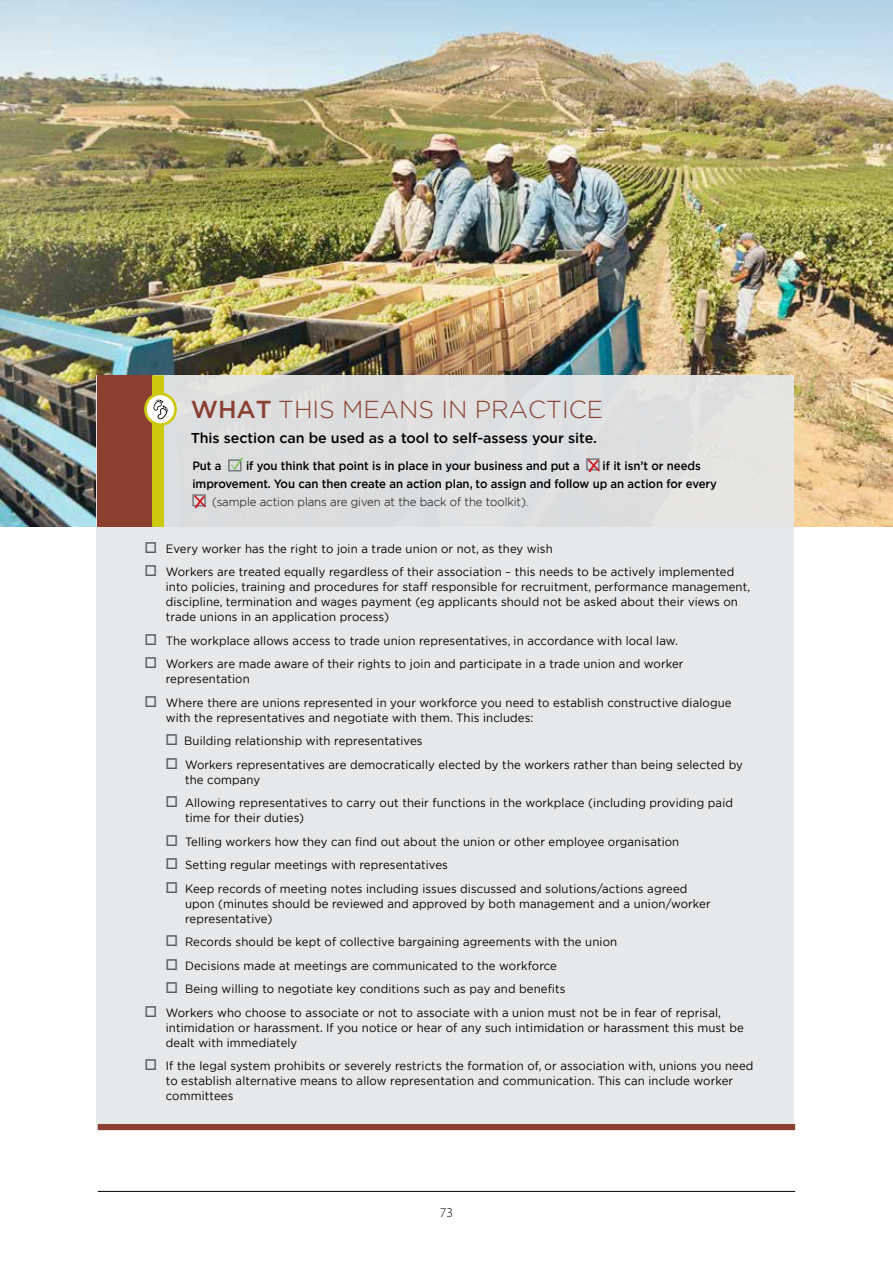
<style>
.page{position:relative;width:893px;height:1263px;background:#fff}
.page>*{position:absolute;margin:0;border:0;box-sizing:border-box;transform-origin:0 0}
.t1{font:300 24.45px "Gotham";color:#8a3f31}
.t2{font:500 14.25px "Gotham";letter-spacing:-.005em;color:#000}
.t3{font:300 13.5px "Myriad Pro";color:#000}
.t4{font:12px/15px "Gotham";letter-spacing:.01em;color:#000;scale:.95 1}
.t5{font:500 12px/18px "Gotham";letter-spacing:-.005em;color:#000;scale:.95 1}
.t6{font:300 12px "Gotham";color:#000;scale:.95 1}
.s1{font-weight:500}
.s2{color:#58595b}
</style>
<div class="page">
<hr style="left:98px;top:1191px;width:697px;height:1px;background:#000">
<img style="left:0;top:0;width:893px;height:527px">
<div style="left:97px;top:375px;width:697px;height:756px;background:#e6e7e8"></div>
<div style="left:98px;top:1124px;width:697px;height:6px;background:#8a3f31"></div>
<div style="left:228px;top:459px;width:14px;height:12px;border:2px solid #77787b"></div>
<svg style="left:231px;top:457px;width:12px;height:13px"></svg>
<div style="left:586px;top:458px;width:14px;height:12px;border:2px solid #77787b"></div>
<svg style="left:587px;top:459px;width:13px;height:13px"></svg>
<div style="left:192px;top:494px;width:14px;height:12px;border:2px solid #77787b"></div>
<svg style="left:194px;top:495px;width:12px;height:13px"></svg>
<div style="left:97px;top:375px;width:55px;height:152px;background:#8a3f31"></div>
<div style="left:152px;top:375px;width:12px;height:152px;background:#cdc90f"></div>
<svg style="left:145px;top:394px;width:31px;height:30px"></svg>
<div style="left:144px;top:392px;width:33px;height:34px;border:3px solid #cdc90f;border-radius:50%"></div>
<svg style="left:153px;top:399px;width:15px;height:21px"></svg>
<h1 class="t1" style="left:191px;top:394px;width:171px"><span class="s1">What</span> ThIS MEANS</h1>
<h1 class="t1" style="left:442px;top:394px;width:67px">IN PRACTICE</h1>
<p class="t2" style="left:191px;top:429px;width:408px">This section can be used as a tool to self-assess your site.</p>
<p class="t5" style="left:192px;top:457px;width:32px">Put a</p>
<p class="t5" style="left:246px;top:457px;width:353px">if you think that point is in place in your business and put a</p>
<p class="t5" style="left:192px;top:457px;width:554px;text-indent:410px">if it isn’t or needs improvement. You can then create an action plan, to assign and follow up an action for every</p>
<p class="t6" style="left:212px;top:494px;width:335px">(sample action plans are given at the back of the toolkit).</p>
<p class="t4" style="left:145px;top:541px;width:431px"><span class="s2">□</span> Every worker has the right to join a trade union or not, as they wish</p>
<p class="t4" style="left:166px;top:564px;width:617px;text-indent:-21px"><span class="s2">□</span> Workers are treated equally regardless of their association – this needs to be actively implemented into policies, training and procedures for staff responsible for recruitment, performance management, discipline, termination and wages payment (eg applicants should not be asked about their views on trade unions in an application process)</p>
<p class="t4" style="left:145px;top:633px;width:563px"><span class="s2">□</span> The workplace allows access to trade union representatives, in accordance with local law.</p>
<p class="t4" style="left:166px;top:656px;width:546px;text-indent:-21px"><span class="s2">□</span> Workers are made aware of their rights to join and participate in a trade union and worker representation</p>
<p class="t4" style="left:166px;top:695px;width:597px;text-indent:-21px"><span class="s2">□</span> Where there are unions represented in your workforce you need to establish constructive dialogue with the representatives and negotiate with them. This includes:</p>
<p class="t4" style="left:166px;top:733px;width:272px"><span class="s2">□</span> Building relationship with representatives</p>
<p class="t4" style="left:185px;top:757px;width:589px;text-indent:-20px"><span class="s2">□</span> Workers representatives are democratically elected by the workers rather than being selected by the company</p>
<p class="t4" style="left:185px;top:795px;width:578px;text-indent:-20px"><span class="s2">□</span> Allowing representatives to carry out their functions in the workplace (including providing paid time for their duties)</p>
<p class="t4" style="left:166px;top:834px;width:542px"><span class="s2">□</span> Telling workers how they can find out about the union or other employee organisation</p>
<p class="t4" style="left:166px;top:857px;width:299px"><span class="s2">□</span> Setting regular meetings with representatives</p>
<p class="t4" style="left:185px;top:881px;width:555px;text-indent:-20px"><span class="s2">□</span> Keep records of meeting notes including issues discussed and solutions/actions agreed upon (minutes should be reviewed and approved by both management and a union/worker representative)</p>
<p class="t4" style="left:166px;top:934px;width:477px"><span class="s2">□</span> Records should be kept of collective bargaining agreements with the union</p>
<p class="t4" style="left:166px;top:958px;width:414px"><span class="s2">□</span> Decisions made at meetings are communicated to the workforce</p>
<p class="t4" style="left:166px;top:981px;width:422px"><span class="s2">□</span> Being willing to negotiate key conditions such as pay and benefits</p>
<p class="t4" style="left:166px;top:1005px;width:610px;text-indent:-21px"><span class="s2">□</span> Workers who choose to associate or not to associate with a union must not be in fear of reprisal, intimidation or harassment. If you notice or hear of any such intimidation or harassment this must be dealt with immediately</p>
<p class="t4" style="left:166px;top:1058px;width:620px;text-indent:-21px"><span class="s2">□</span> If the legal system prohibits or severely restricts the formation of, or association with, unions you need to establish alternative means to allow representation and communication. This can include worker committees</p>
<p class="t3" style="left:440px;top:1205px;width:15px">73</p>
</div>
